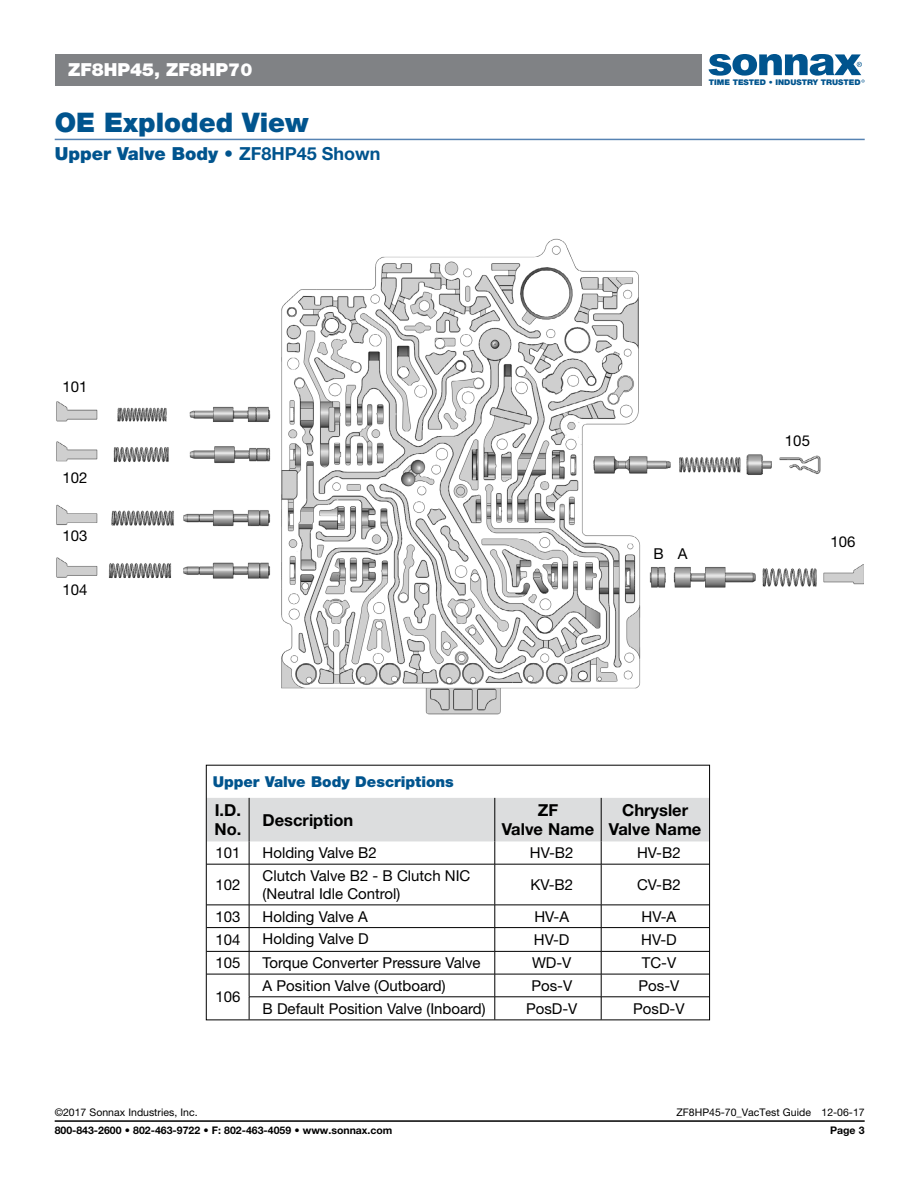
<style>
.page{position:relative;width:918px;height:1188px;background:#fff}
.page>*{position:absolute;margin:0;border:0;box-sizing:border-box;transform-origin:0 0}
.t1{font:900 27px "Helvetica Neue LT Std";color:#00548e}
.t2{font:900 18px "Helvetica Neue LT Std";color:#00548e}
.t3{font:900 18px "Helvetica Neue LT Std";color:#fff}
.t4{font:700 16.5px/19.8px "Helvetica Neue LT Std";color:#000;text-align:center}
.t5{font:15px/18px "Helvetica Neue LT Std";color:#000}
.t6{font:900 15px "Helvetica Neue LT Std";color:#00548e}
.t7{font:700 10.5px "Helvetica Neue LT Std";color:#000}
.t8{font:10.5px "Helvetica Neue LT Std";color:#000}
.t9{font:900 7.8px "Helvetica Neue LT Std";color:#00548e}
.s1{font-weight:700}
</style>
<div class="page">
<hr style="left:55px;top:1120px;width:810px;height:2px;background:#000">
<div style="left:55px;top:54px;width:646px;height:31px;background:#808285"></div>
<svg style="left:709px;top:54px;width:156px;height:29px"></svg>
<hr style="left:55px;top:139px;width:810px;height:1px;background:#5783b3">
<img style="left:56px;top:238px;width:808px;height:477px">
<hr style="left:207px;top:864px;width:42px;height:1px;background:#000">
<hr style="left:249px;top:864px;width:246px;height:1px;background:#000">
<hr style="left:249px;top:864px;width:1px;height:41px;background:#000">
<hr style="left:495px;top:864px;width:106px;height:1px;background:#000">
<hr style="left:601px;top:864px;width:108px;height:1px;background:#000">
<hr style="left:207px;top:905px;width:42px;height:1px;background:#000">
<hr style="left:249px;top:905px;width:246px;height:1px;background:#000">
<hr style="left:495px;top:905px;width:106px;height:1px;background:#000">
<hr style="left:601px;top:905px;width:108px;height:1px;background:#000">
<hr style="left:207px;top:927px;width:42px;height:1px;background:#000">
<hr style="left:249px;top:927px;width:246px;height:1px;background:#000">
<hr style="left:495px;top:927px;width:106px;height:1px;background:#000">
<hr style="left:601px;top:927px;width:108px;height:1px;background:#000">
<hr style="left:207px;top:951px;width:42px;height:1px;background:#000">
<hr style="left:249px;top:951px;width:246px;height:1px;background:#000">
<hr style="left:495px;top:951px;width:106px;height:1px;background:#000">
<hr style="left:601px;top:951px;width:108px;height:1px;background:#000">
<hr style="left:207px;top:974px;width:42px;height:1px;background:#000">
<hr style="left:249px;top:974px;width:246px;height:1px;background:#000">
<hr style="left:495px;top:974px;width:106px;height:1px;background:#000">
<hr style="left:601px;top:974px;width:108px;height:1px;background:#000">
<svg style="left:249px;top:905px;width:1px;height:113px"></svg>
<hr style="left:601px;top:864px;width:1px;height:41px;background:#000">
<svg style="left:601px;top:905px;width:1px;height:113px"></svg>
<svg style="left:208px;top:798px;width:500px;height:66px"></svg>
<hr style="left:495px;top:864px;width:1px;height:41px;background:#000">
<svg style="left:495px;top:905px;width:1px;height:113px"></svg>
<hr style="left:495px;top:798px;width:1px;height:43px;background:#000">
<hr style="left:601px;top:798px;width:1px;height:43px;background:#000">
<hr style="left:249px;top:997px;width:246px;height:1px;background:#000">
<hr style="left:495px;top:997px;width:106px;height:1px;background:#000">
<hr style="left:601px;top:997px;width:108px;height:1px;background:#000">
<div style="left:206px;top:765px;width:504px;height:255px;border:1px solid #000"></div>
<p class="t3" style="left:68px;top:59px;width:186px">ZF8HP45, ZF8HP70</p>
<h1 class="t1" style="left:55px;top:106px;width:256px">OE Exploded View</h1>
<p class="t2" style="left:55px;top:143px;width:327px">Upper Valve Body • <span class="s1">ZF8HP45 Shown</span></p>
<p class="t5" style="left:62px;top:377px;width:27px">101</p>
<p class="t5" style="left:62px;top:468px;width:27px">102</p>
<p class="t5" style="left:62px;top:526px;width:27px">103</p>
<p class="t5" style="left:62px;top:580px;width:27px">104</p>
<p class="t9" style="left:709px;top:78px;width:153px">TIME TESTED • INDUSTRY TRUSTED</p>
<p class="t5" style="left:654px;top:545px;width:35px">B A</p>
<p class="t5" style="left:785px;top:431px;width:27px">105</p>
<p class="t5" style="left:831px;top:533px;width:27px">106</p>
<p class="t6" style="left:213px;top:773px;width:243px">Upper Valve Body Descriptions</p>
<p class="t4" style="left:214px;top:800px;width:28px;text-align:left">I.D.<br>No.</p>
<p class="t4" style="left:263px;top:809px;width:92px">Description</p>
<p class="t4" style="left:502px;top:800px;width:94px">ZF<br>Valve Name</p>
<p class="t4" style="left:609px;top:800px;width:94px">Chrysler<br>Valve Name</p>
<p class="t5" style="left:215px;top:844px;width:27px">101</p>
<p class="t5" style="left:263px;top:844px;width:116px">Holding Valve B2</p>
<p class="t5" style="left:530px;top:844px;width:45px">HV-B2</p>
<p class="t5" style="left:637px;top:844px;width:45px">HV-B2</p>
<p class="t5" style="left:215px;top:875px;width:27px">102</p>
<p class="t5" style="left:263px;top:866px;width:209px">Clutch Valve B2 - B Clutch NIC (Neutral Idle Control)</p>
<p class="t5" style="left:530px;top:875px;width:44px">KV-B2</p>
<p class="t5" style="left:637px;top:875px;width:45px">CV-B2</p>
<p class="t5" style="left:215px;top:907px;width:27px">103</p>
<p class="t5" style="left:263px;top:907px;width:107px">Holding Valve A</p>
<p class="t5" style="left:534px;top:907px;width:36px">HV-A</p>
<p class="t5" style="left:642px;top:907px;width:36px">HV-A</p>
<p class="t5" style="left:215px;top:930px;width:27px">104</p>
<p class="t5" style="left:263px;top:930px;width:108px">Holding Valve D</p>
<p class="t5" style="left:534px;top:930px;width:37px">HV-D</p>
<p class="t5" style="left:641px;top:930px;width:37px">HV-D</p>
<p class="t5" style="left:215px;top:954px;width:27px">105</p>
<p class="t5" style="left:263px;top:954px;width:220px">Torque Converter Pressure Valve</p>
<p class="t5" style="left:532px;top:954px;width:41px">WD-V</p>
<p class="t5" style="left:642px;top:954px;width:36px">TC-V</p>
<p class="t5" style="left:215px;top:988px;width:27px">106</p>
<p class="t5" style="left:263px;top:976px;width:185px">A Position Valve (Outboard)</p>
<p class="t5" style="left:531px;top:976px;width:42px">Pos-V</p>
<p class="t5" style="left:639px;top:976px;width:42px">Pos-V</p>
<p class="t5" style="left:263px;top:999px;width:225px">B Default Position Valve (Inboard)</p>
<p class="t5" style="left:526px;top:999px;width:53px">PosD-V</p>
<p class="t5" style="left:633px;top:999px;width:53px">PosD-V</p>
<p class="t8" style="left:55px;top:1106px;width:144px">©2017 Sonnax Industries, Inc.</p>
<p class="t8" style="left:677px;top:1106px;width:190px">ZF8HP45-70_VacTest Guide 12-06-17</p>
<p class="t7" style="left:55px;top:1124px;width:339px">800-843-2600 • 802-463-9722 • F: 802-463-4059 • www.sonnax.com</p>
<p class="t7" style="left:830px;top:1124px;width:36px">Page 3</p>
</div>
